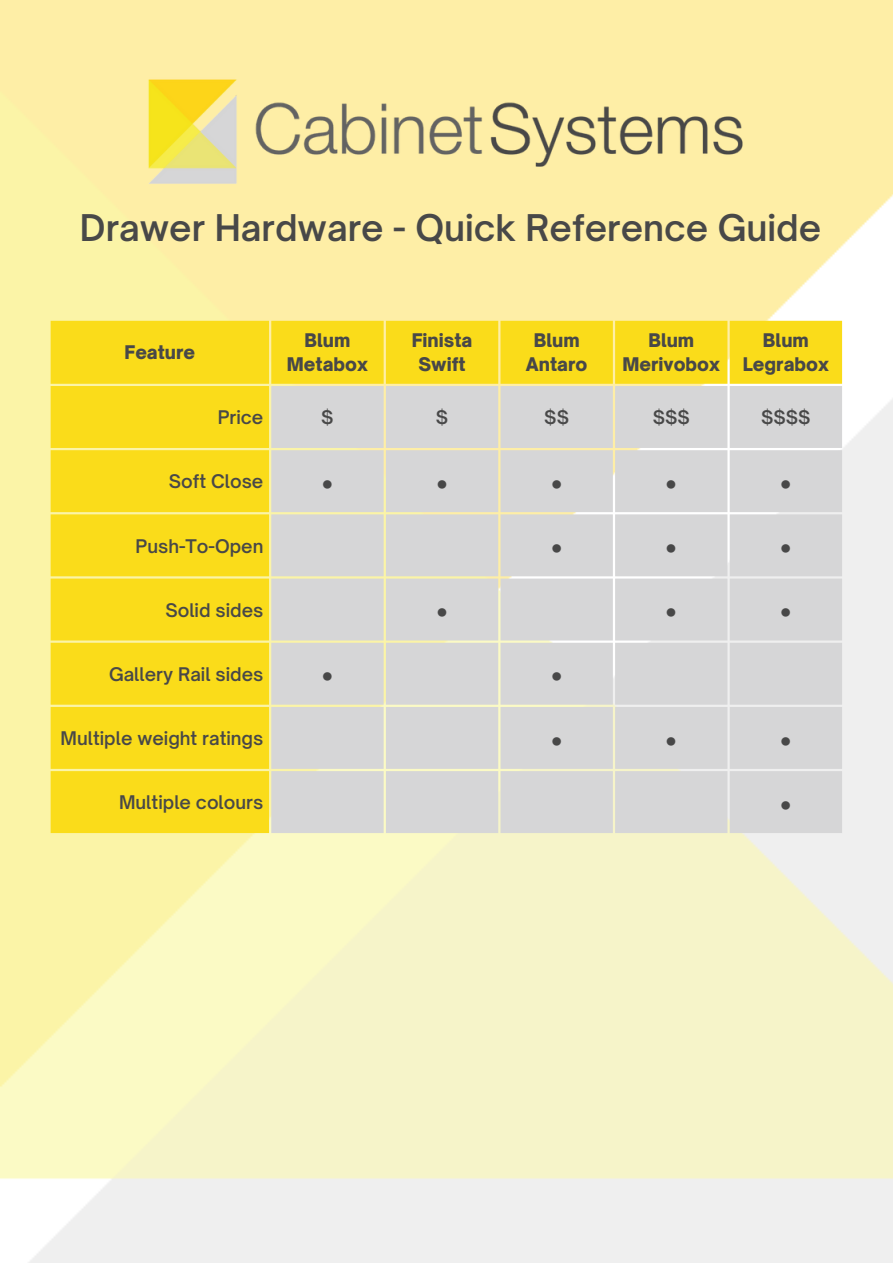
<style>
.page{position:relative;width:893px;height:1264px;background:#fff}
.page>*{position:absolute;margin:0;border:0;box-sizing:border-box;transform-origin:0 0}
.t1{font:600 35.25px "Open Sauce One";color:#484848}
.t2{font:600 33px "Open Sauce One";color:#484848}
.t3{font:600 18px "Open Sauce One";color:#484848}
.t4{font:900 18px/24.8px "Open Sauce One";color:#484848;text-align:center}
</style>
<div class="page">
<img style="left:127px;top:36px;width:638px;height:191px">
<div style="left:51px;top:321px;width:791px;height:512px;background:#fadc1a"></div>
<div style="left:271px;top:386px;width:571px;height:447px;background:#d6d6d7"></div>
<h1 class="t1" style="left:80px;top:205px;width:742px">Drawer Hardware - Quick Reference Guide</h1>
<p class="t4" style="left:124px;top:340px;width:72px">Feature</p>
<p class="t4" style="left:287px;top:327px;width:83px">Blum<br>Metabox</p>
<p class="t4" style="left:411px;top:327px;width:62px">Finista<br>Swift</p>
<p class="t4" style="left:526px;top:327px;width:63px">Blum<br>Antaro</p>
<p class="t4" style="left:622px;top:327px;width:99px">Blum<br>Merivobox</p>
<p class="t4" style="left:742px;top:327px;width:87px">Blum<br>Legrabox</p>
<p class="t3" style="left:218px;top:406px;width:47px">Price</p>
<p class="t3" style="left:321px;top:406px;width:14px">$</p>
<p class="t3" style="left:436px;top:406px;width:14px">$</p>
<p class="t3" style="left:544px;top:406px;width:26px">$$</p>
<p class="t3" style="left:652px;top:406px;width:39px">$$$</p>
<p class="t3" style="left:761px;top:406px;width:51px">$$$$</p>
<p class="t3" style="left:169px;top:470px;width:96px">Soft Close</p>
<h2 class="t2" style="left:321px;top:460px;width:15px">•</h2>
<h2 class="t2" style="left:435px;top:460px;width:15px">•</h2>
<h2 class="t2" style="left:550px;top:460px;width:15px">•</h2>
<h2 class="t2" style="left:664px;top:460px;width:15px">•</h2>
<h2 class="t2" style="left:779px;top:460px;width:15px">•</h2>
<p class="t3" style="left:136px;top:534px;width:129px">Push-To-Open</p>
<h2 class="t2" style="left:550px;top:524px;width:15px">•</h2>
<h2 class="t2" style="left:664px;top:524px;width:15px">•</h2>
<h2 class="t2" style="left:779px;top:524px;width:15px">•</h2>
<p class="t3" style="left:165px;top:599px;width:100px">Solid sides</p>
<h2 class="t2" style="left:435px;top:588px;width:15px">•</h2>
<h2 class="t2" style="left:664px;top:588px;width:15px">•</h2>
<h2 class="t2" style="left:779px;top:588px;width:15px">•</h2>
<p class="t3" style="left:109px;top:663px;width:156px">Gallery Rail sides</p>
<h2 class="t2" style="left:321px;top:652px;width:15px">•</h2>
<h2 class="t2" style="left:550px;top:652px;width:15px">•</h2>
<p class="t3" style="left:60px;top:727px;width:204px">Multiple weight ratings</p>
<h2 class="t2" style="left:550px;top:716px;width:15px">•</h2>
<h2 class="t2" style="left:664px;top:716px;width:15px">•</h2>
<h2 class="t2" style="left:779px;top:716px;width:15px">•</h2>
<p class="t3" style="left:119px;top:791px;width:146px">Multiple colours</p>
<h2 class="t2" style="left:779px;top:780px;width:15px">•</h2>
</div>
